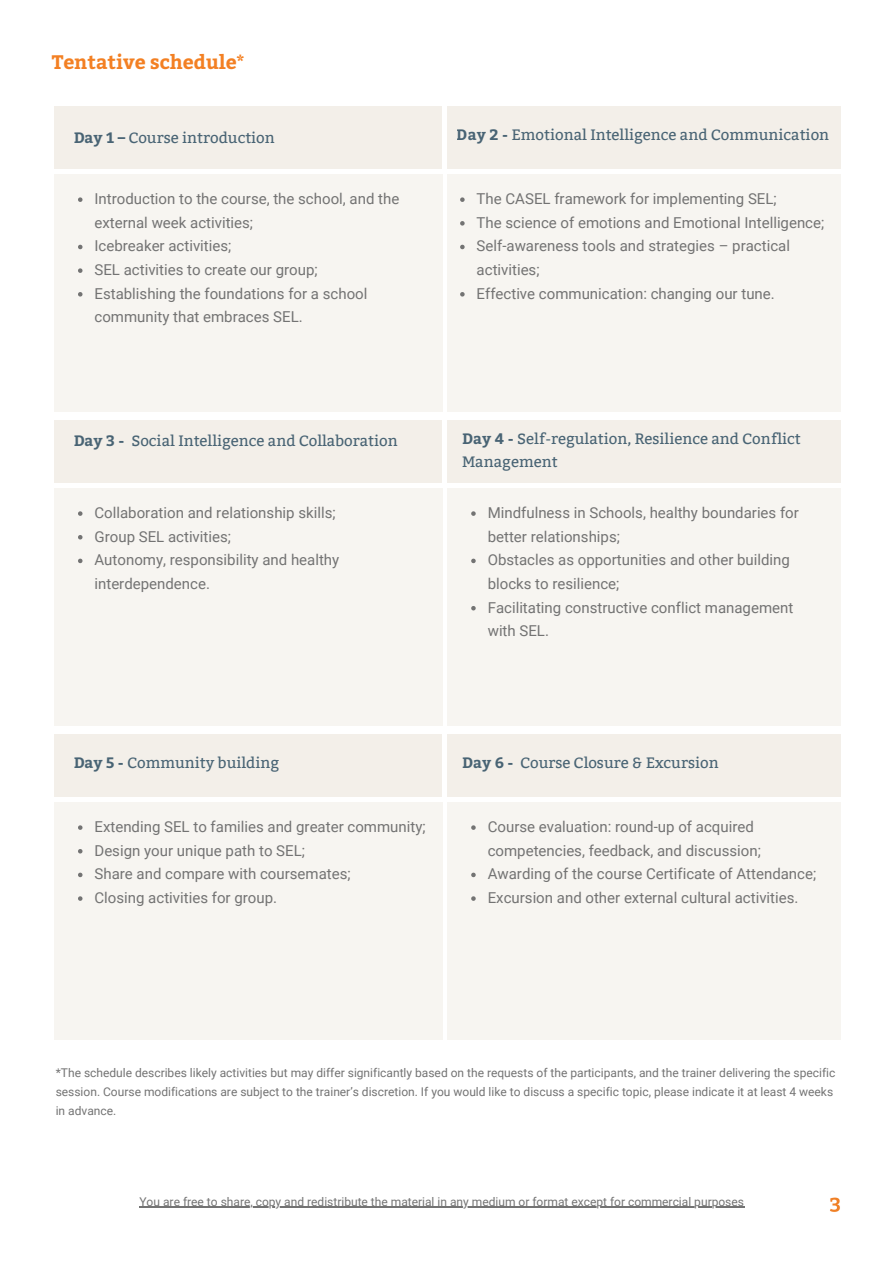
<style>
.page{position:relative;width:894px;height:1264px;background:#fff}
.page>*{position:absolute;margin:0;border:0;box-sizing:border-box;transform-origin:0 0}
.t1{font:700 19.5px "Bitter";color:#f38023}
.t2{font:15px/23.7px "Roboto";color:#737373}
.t3{font:15px/23.7px "Bitter";color:#1e4157}
.t4{font:12px "Roboto";color:#737373}
.s1{font-weight:700}
</style>
<div class="page">
<img style="left:54px;top:106px;width:787px;height:1106px">
<div style="left:54px;top:106px;width:388px;height:62px;background:#f3efe9"></div>
<div style="left:54px;top:420px;width:388px;height:62px;background:#f3efe9"></div>
<div style="left:54px;top:733px;width:388px;height:63px;background:#f3efe9"></div>
<div style="left:447px;top:106px;width:393px;height:62px;background:#f3efe9"></div>
<div style="left:447px;top:420px;width:393px;height:62px;background:#f3efe9"></div>
<div style="left:447px;top:733px;width:393px;height:63px;background:#f3efe9"></div>
<div style="left:54px;top:174px;width:388px;height:238px;background:#f7f5f1"></div>
<div style="left:54px;top:488px;width:388px;height:237px;background:#f7f5f1"></div>
<div style="left:54px;top:802px;width:388px;height:237px;background:#f7f5f1"></div>
<div style="left:447px;top:174px;width:393px;height:238px;background:#f7f5f1"></div>
<div style="left:447px;top:488px;width:393px;height:237px;background:#f7f5f1"></div>
<div style="left:447px;top:802px;width:393px;height:237px;background:#f7f5f1"></div>
<svg style="left:78px;top:197px;width:4px;height:5px"></svg>
<svg style="left:78px;top:245px;width:4px;height:4px"></svg>
<svg style="left:78px;top:268px;width:4px;height:5px"></svg>
<svg style="left:78px;top:292px;width:4px;height:4px"></svg>
<svg style="left:78px;top:511px;width:4px;height:5px"></svg>
<svg style="left:78px;top:535px;width:4px;height:4px"></svg>
<svg style="left:78px;top:558px;width:4px;height:5px"></svg>
<svg style="left:78px;top:825px;width:4px;height:4px"></svg>
<svg style="left:78px;top:849px;width:4px;height:4px"></svg>
<svg style="left:78px;top:872px;width:4px;height:5px"></svg>
<svg style="left:78px;top:896px;width:4px;height:4px"></svg>
<svg style="left:460px;top:197px;width:4px;height:5px"></svg>
<svg style="left:460px;top:221px;width:4px;height:4px"></svg>
<svg style="left:460px;top:245px;width:4px;height:4px"></svg>
<svg style="left:460px;top:292px;width:4px;height:4px"></svg>
<svg style="left:471px;top:511px;width:4px;height:5px"></svg>
<svg style="left:471px;top:558px;width:4px;height:5px"></svg>
<svg style="left:471px;top:606px;width:4px;height:4px"></svg>
<svg style="left:471px;top:825px;width:4px;height:4px"></svg>
<svg style="left:471px;top:872px;width:4px;height:5px"></svg>
<svg style="left:471px;top:896px;width:4px;height:4px"></svg>
<hr style="left:139px;top:1206px;width:605px;height:1px;background:#737373">
<p class="t1" style="left:52px;top:48px;width:194px">Tentative schedule*</p>
<p class="t3" style="left:73px;top:126px;width:203px"><span class="s1">Day 1 –</span> Course introduction</p>
<p class="t3" style="left:456px;top:123px;width:374px"><span class="s1">Day 2 -</span> Emotional Intelligence and Communication</p>
<p class="t2" style="left:94px;top:187px;width:306px">Introduction to the course, the school, and the external week activities;</p>
<p class="t2" style="left:94px;top:234px;width:138px">Icebreaker activities;</p>
<p class="t2" style="left:94px;top:258px;width:224px">SEL activities to create our group;</p>
<p class="t2" style="left:94px;top:282px;width:274px">Establishing the foundations for a school community that embraces SEL.</p>
<p class="t2" style="left:476px;top:187px;width:301px">The CASEL framework for implementing SEL;</p>
<p class="t2" style="left:476px;top:211px;width:349px">The science of emotions and Emotional Intelligence;</p>
<p class="t2" style="left:476px;top:234px;width:315px">Self-awareness tools and strategies – practical activities;</p>
<p class="t2" style="left:476px;top:282px;width:299px">Effective communication: changing our tune.</p>
<p class="t3" style="left:73px;top:429px;width:325px"><span class="s1">Day 3 -</span> Social Intelligence and Collaboration</p>
<p class="t3" style="left:462px;top:427px;width:340px"><span class="s1">Day 4 -</span> Self-regulation, Resilience and Conflict<br>Management</p>
<p class="t2" style="left:94px;top:501px;width:242px">Collaboration and relationship skills;</p>
<p class="t2" style="left:94px;top:525px;width:138px">Group SEL activities;</p>
<p class="t2" style="left:94px;top:548px;width:246px">Autonomy, responsibility and healthy interdependence.</p>
<p class="t2" style="left:487px;top:501px;width:312px">Mindfulness in Schools, healthy boundaries for better relationships;</p>
<p class="t2" style="left:487px;top:548px;width:304px">Obstacles as opportunities and other building blocks to resilience;</p>
<p class="t2" style="left:487px;top:595px;width:307px">Facilitating constructive conflict management with SEL.</p>
<p class="t3" style="left:73px;top:751px;width:207px"><span class="s1">Day 5 -</span> Community building</p>
<p class="t2" style="left:94px;top:815px;width:332px">Extending SEL to families and greater community;</p>
<p class="t2" style="left:94px;top:838px;width:212px">Design your unique path to SEL;</p>
<p class="t2" style="left:94px;top:862px;width:257px">Share and compare with coursemates;</p>
<p class="t2" style="left:94px;top:886px;width:184px">Closing activities for group.</p>
<p class="t3" style="left:462px;top:751px;width:258px"><span class="s1">Day 6 -</span> Course Closure &amp; Excursion</p>
<p class="t2" style="left:487px;top:815px;width:274px">Course evaluation: round-up of acquired competencies, feedback, and discussion;</p>
<p class="t2" style="left:487px;top:862px;width:330px">Awarding of the course Certificate of Attendance;</p>
<p class="t2" style="left:487px;top:886px;width:312px">Excursion and other external cultural activities.</p>
<p class="t4" style="left:56px;top:1066px;width:781px">*The schedule describes likely activities but may differ significantly based on the requests of the participants, and the trainer delivering the specific</p>
<p class="t4" style="left:56px;top:1085px;width:778px">session. Course modifications are subject to the trainer’s discretion. If you would like to discuss a specific topic, please indicate it at least 4 weeks</p>
<p class="t4" style="left:56px;top:1104px;width:62px">in advance.</p>
<p class="t4" style="left:139px;top:1194px;width:606px">You are free to share, copy and redistribute the material in any medium or format except for commercial purposes</p>
</div>
